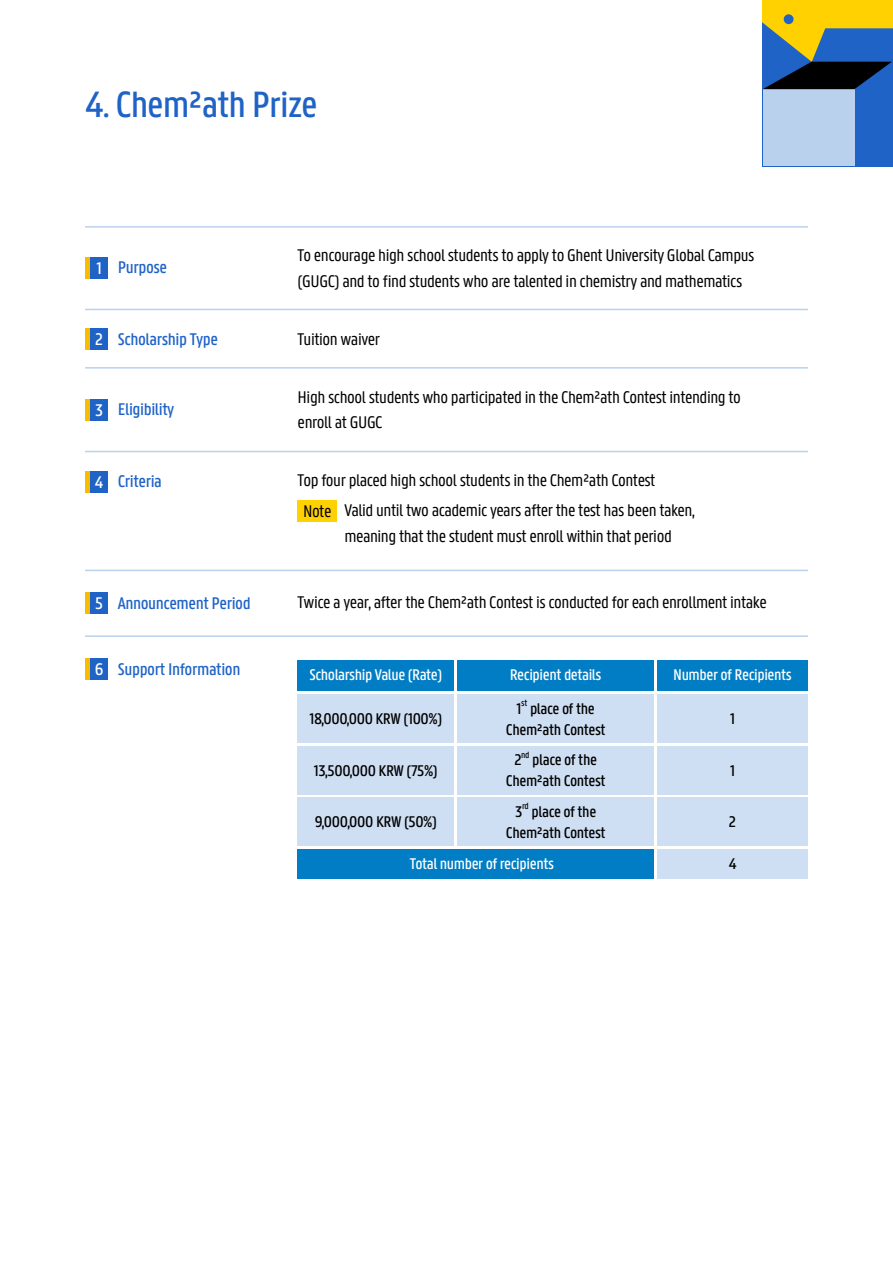
<style>
.page{position:relative;width:893px;height:1263px;background:#fff}
.page>*{position:absolute;margin:0;border:0;box-sizing:border-box;transform-origin:0 0}
.t1{font:500 39px "U Gent Panno Text";letter-spacing:-.025em;color:#1f63c7}
.t2{font:18px/25.5px "U Gent Panno Text";letter-spacing:-.025em;color:#000}
.t3{font:500 18px "U Gent Panno Text";letter-spacing:-.025em;color:#1f63c7}
.t4{font:500 18px "U Gent Panno Text";color:#fff}
.t5{font:500 16.5px/21px "U Gent Panno Text";letter-spacing:-.025em;color:#000}
.t6{font:500 16.5px "U Gent Panno Text";letter-spacing:-.025em;color:#fff}
.t7{font:500 9.6px "U Gent Panno Text";color:#000}
</style>
<div class="page">
<div style="left:763px;top:0;width:130px;height:166px;background:#1f63c7"></div>
<div style="left:763px;top:89px;width:91px;height:77px;background:#bad1ed"></div>
<svg style="left:763px;top:0;width:130px;height:89px"></svg>
<div style="left:85px;top:258px;width:5px;height:21px;background:#f9bb00"></div>
<div style="left:85px;top:328px;width:5px;height:21px;background:#f9bb00"></div>
<div style="left:85px;top:399px;width:5px;height:21px;background:#f9bb00"></div>
<div style="left:85px;top:471px;width:5px;height:21px;background:#f9bb00"></div>
<div style="left:85px;top:593px;width:5px;height:21px;background:#f9bb00"></div>
<div style="left:85px;top:658px;width:5px;height:22px;background:#f9bb00"></div>
<div style="left:90px;top:258px;width:18px;height:21px;background:#1f63c7"></div>
<div style="left:90px;top:328px;width:18px;height:21px;background:#1f63c7"></div>
<div style="left:90px;top:399px;width:18px;height:21px;background:#1f63c7"></div>
<div style="left:90px;top:471px;width:18px;height:21px;background:#1f63c7"></div>
<div style="left:90px;top:593px;width:18px;height:21px;background:#1f63c7"></div>
<div style="left:90px;top:658px;width:18px;height:22px;background:#1f63c7"></div>
<hr style="left:85px;top:309px;width:723px;height:1px;background:#bad1ed">
<hr style="left:85px;top:226px;width:723px;height:2px;background:#bad1ed">
<hr style="left:85px;top:367px;width:723px;height:2px;background:#bad1ed">
<hr style="left:85px;top:451px;width:723px;height:1px;background:#bad1ed">
<hr style="left:85px;top:570px;width:723px;height:1px;background:#bad1ed">
<hr style="left:85px;top:635px;width:723px;height:2px;background:#bad1ed">
<div style="left:297px;top:660px;width:157px;height:31px;background:#007dc4"></div>
<div style="left:458px;top:660px;width:196px;height:31px;background:#007dc4"></div>
<div style="left:657px;top:660px;width:151px;height:31px;background:#007dc4"></div>
<div style="left:297px;top:695px;width:157px;height:48px;background:#cfdff3"></div>
<div style="left:297px;top:746px;width:157px;height:48px;background:#cfdff3"></div>
<div style="left:297px;top:798px;width:157px;height:48px;background:#cfdff3"></div>
<div style="left:297px;top:849px;width:357px;height:29px;background:#007dc4"></div>
<div style="left:458px;top:695px;width:196px;height:48px;background:#cfdff3"></div>
<div style="left:458px;top:746px;width:196px;height:48px;background:#cfdff3"></div>
<div style="left:458px;top:798px;width:196px;height:48px;background:#cfdff3"></div>
<div style="left:657px;top:695px;width:151px;height:48px;background:#cfdff3"></div>
<div style="left:657px;top:746px;width:151px;height:48px;background:#cfdff3"></div>
<div style="left:657px;top:798px;width:151px;height:48px;background:#cfdff3"></div>
<div style="left:657px;top:849px;width:151px;height:29px;background:#cfdff3"></div>
<div style="left:298px;top:500px;width:39px;height:22px;background:#ffd100"></div>
<h1 class="t1" style="left:85px;top:81px;width:234px">4. Chem²ath Prize</h1>
<p class="t4" style="left:96px;top:257px;width:7px">1</p>
<p class="t3" style="left:118px;top:256px;width:51px">Purpose</p>
<p class="t2" style="left:298px;top:242px;width:458px">To encourage high school students to apply to Ghent University Global Campus (GUGC) and to find students who are talented in chemistry and mathematics</p>
<p class="t4" style="left:95px;top:328px;width:9px">2</p>
<p class="t3" style="left:118px;top:328px;width:102px">Scholarship Type</p>
<p class="t2" style="left:298px;top:326px;width:84px">Tuition waiver</p>
<p class="t4" style="left:95px;top:399px;width:10px">3</p>
<p class="t3" style="left:118px;top:398px;width:58px">Eligibility</p>
<p class="t2" style="left:298px;top:384px;width:445px">High school students who participated in the Chem²ath Contest intending to enroll at GUGC</p>
<p class="t4" style="left:95px;top:471px;width:10px">4</p>
<p class="t3" style="left:118px;top:470px;width:46px">Criteria</p>
<p class="t2" style="left:298px;top:467px;width:359px">Top four placed high school students in the Chem²ath Contest</p>
<p class="t2" style="left:303px;top:498px;width:30px">Note</p>
<p class="t2" style="left:344px;top:497px;width:352px">Valid until two academic years after the test has been taken, meaning that the student must enroll within that period</p>
<p class="t4" style="left:95px;top:592px;width:9px">5</p>
<p class="t3" style="left:118px;top:592px;width:134px">Announcement Period</p>
<p class="t2" style="left:298px;top:589px;width:471px">Twice a year, after the Chem²ath Contest is conducted for each enrollment intake</p>
<p class="t4" style="left:95px;top:658px;width:10px">6</p>
<p class="t6" style="left:309px;top:665px;width:134px">Scholarship Value (Rate)</p>
<p class="t6" style="left:510px;top:665px;width:93px">Recipient details</p>
<p class="t6" style="left:673px;top:665px;width:120px">Number of Recipients</p>
<p class="t3" style="left:118px;top:659px;width:124px">Support Information</p>
<p class="t5" style="left:309px;top:708px;width:134px">18,000,000 KRW (100%)</p>
<p class="t5" style="left:314px;top:760px;width:125px">13,500,000 KRW (75%)</p>
<p class="t5" style="left:315px;top:811px;width:124px">9,000,000 KRW (50%)</p>
<p class="t7" style="left:521px;top:697px;width:8px">st</p>
<p class="t5" style="left:506px;top:698px;width:101px;text-indent:24px">place of the<br>Chem²ath Contest</p>
<p class="t5" style="left:514px;top:749px;width:9px">2</p>
<p class="t7" style="left:521px;top:749px;width:10px">nd</p>
<p class="t5" style="left:517px;top:698px;width:6px">1</p>
<p class="t5" style="left:506px;top:749px;width:101px;text-indent:26px">place of the<br>Chem²ath Contest</p>
<p class="t5" style="left:515px;top:801px;width:9px">3</p>
<p class="t7" style="left:522px;top:800px;width:8px">rd</p>
<p class="t5" style="left:506px;top:801px;width:101px;text-indent:26px">place of the<br>Chem²ath Contest</p>
<p class="t6" style="left:410px;top:854px;width:146px">Total number of recipients</p>
<p class="t5" style="left:730px;top:708px;width:6px">1</p>
<p class="t5" style="left:730px;top:760px;width:6px">1</p>
<p class="t5" style="left:729px;top:811px;width:9px">2</p>
<p class="t5" style="left:729px;top:853px;width:9px">4</p>
</div>
